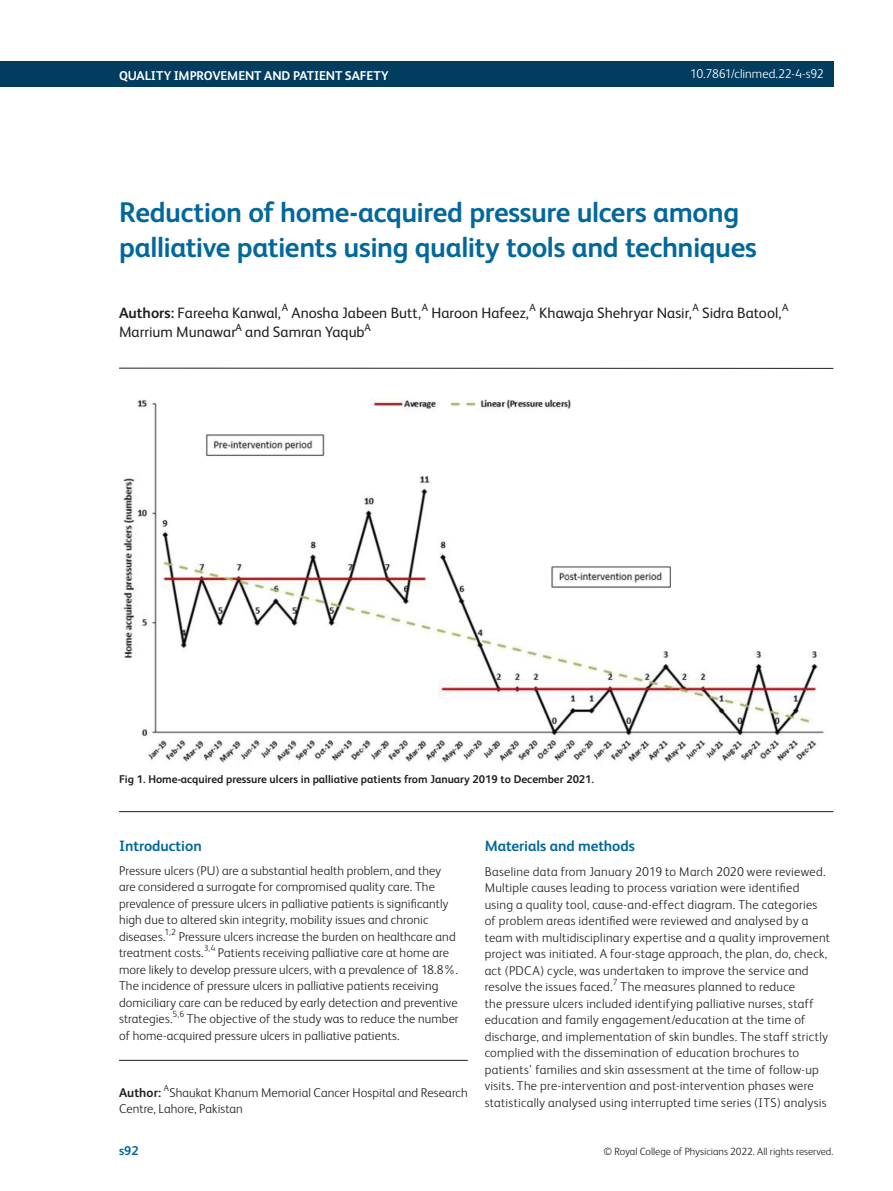
<style>
.page{position:relative;width:893px;height:1191px;background:#fff}
.page>*{position:absolute;margin:0;border:0;box-sizing:border-box;transform-origin:0 0}
.article-meta_title-g{font:700 28.5px/34.5px "FS Albert";letter-spacing:-.015em;color:#02689c}
.front_article-meta_C{font:15px "FS Albert";color:#231f20}
.body_H1{font:700 15px "FS Albert";letter-spacing:-.005em;color:#02689c}
.body_INTRO{font:700 15px "FS Albert";color:#02689c}
.body_sec_P_noIndent{font:300 12.75px/16.5px "FS Albert";letter-spacing:.015em;color:#231f20}
.article-meta_contrib{font:300 12.75px/16.5px "FS Albert";letter-spacing:.005em;color:#231f20}
.t1{font:700 12.75px "FS Albert";letter-spacing:-.005em;color:#fff}
.t2{font:300 12.75px "FS Albert";letter-spacing:-.005em;color:#fff}
.article-meta_contrib-2{font:700 12.75px "FS Albert";letter-spacing:.005em;color:#231f20}
.t3{font:700 12.75px "FS Albert";color:#02689c}
.fig_caption_P_noInde{font:700 11.25px "FS Albert";color:#231f20}
.t4{font:300 10.5px "FS Albert";color:#231f20}
.front_article-meta_C-2{font:10.5px "FS Albert";color:#231f20}
.article-meta_contrib-3{font:300 8.85px "FS Albert";color:#231f20}
.s1{font-weight:700}
</style>
<div class="page">
<hr style="left:119px;top:368px;width:714px;height:1px;background:#231f20">
<hr style="left:119px;top:1060px;width:349px;height:1px;background:#231f20">
<hr style="left:119px;top:811px;width:714px;height:1px;background:#231f20">
<img style="left:123px;top:398px;width:701px;height:366px">
<div style="left:0;top:62px;width:833px;height:25px;background:#023d5f"></div>
<p class="t1" style="left:119px;top:68px;width:271px">QUALITY IMPROVEMENT AND PATIENT SAFETY</p>
<p class="t2" style="left:690px;top:66px;width:135px">10.7861/clinmed.22-4-s92</p>
<p class="article-meta_title-g" style="left:119px;top:195px;width:639px">Reduction of home-acquired pressure ulcers among palliative patients using quality tools and techniques</p>
<p class="front_article-meta_C" style="left:119px;top:304px;width:163px"><span class="s1">Authors:</span> Fareeha Kanwal,</p>
<p class="front_article-meta_C-2" style="left:282px;top:301px;width:8px">A</p>
<p class="front_article-meta_C" style="left:291px;top:304px;width:131px">Anosha Jabeen Butt,</p>
<p class="front_article-meta_C-2" style="left:422px;top:301px;width:8px">A</p>
<p class="front_article-meta_C" style="left:431px;top:304px;width:99px">Haroon Hafeez,</p>
<p class="front_article-meta_C-2" style="left:529px;top:301px;width:8px">A</p>
<p class="front_article-meta_C" style="left:539px;top:304px;width:154px">Khawaja Shehryar Nasir,</p>
<p class="front_article-meta_C-2" style="left:692px;top:301px;width:8px">A</p>
<p class="front_article-meta_C" style="left:702px;top:304px;width:81px">Sidra Batool,</p>
<p class="front_article-meta_C-2" style="left:782px;top:301px;width:8px">A</p>
<p class="front_article-meta_C" style="left:119px;top:324px;width:119px">Marrium Munawar</p>
<p class="front_article-meta_C-2" style="left:235px;top:321px;width:8px">A</p>
<p class="front_article-meta_C" style="left:245px;top:324px;width:121px">and Samran Yaqub</p>
<p class="front_article-meta_C-2" style="left:365px;top:321px;width:8px">A</p>
<p class="fig_caption_P_noInde" style="left:119px;top:772px;width:476px">Fig 1. Home-acquired pressure ulcers in palliative patients from January 2019 to December 2021.</p>
<p class="body_INTRO" style="left:119px;top:836px;width:84px">Introduction</p>
<p class="body_sec_P_noIndent" style="left:119px;top:862px;width:341px">Pressure ulcers (PU) are a substantial health problem, and they are considered a surrogate for compromised quality care. The prevalence of pressure ulcers in palliative patients is significantly high due to altered skin integrity, mobility issues and chronic diseases.<sup>1,2</sup> Pressure ulcers increase the burden on healthcare and treatment costs.<sup>3,4</sup> Patients receiving palliative care at home are more likely to develop pressure ulcers, with a prevalence of 18.8%.<br>The incidence of pressure ulcers in palliative patients receiving domiciliary care can be reduced by early detection and preventive strategies.<sup>5,6</sup> The objective of the study was to reduce the number of home-acquired pressure ulcers in palliative patients.</p>
<p class="article-meta_contrib-2" style="left:119px;top:1085px;width:44px">Author:</p>
<p class="article-meta_contrib-3" style="left:164px;top:1083px;width:7px">A</p>
<p class="article-meta_contrib" style="left:119px;top:1084px;width:350px;text-indent:50px">Shaukat Khanum Memorial Cancer Hospital and Research<br>Centre, Lahore, Pakistan</p>
<p class="body_H1" style="left:485px;top:836px;width:152px">Materials and methods</p>
<p class="body_sec_P_noIndent" style="left:485px;top:863px;width:347px">Baseline data from January 2019 to March 2020 were reviewed.<br>Multiple causes leading to process variation were identified using a quality tool, cause-and-effect diagram. The categories of problem areas identified were reviewed and analysed by a team with multidisciplinary expertise and a quality improvement project was initiated. A four-stage approach, the plan, do, check, act (PDCA) cycle, was undertaken to improve the service and resolve the issues faced.<sup>7</sup> The measures planned to reduce<br>the pressure ulcers included identifying palliative nurses, staff education and family engagement/education at the time of discharge, and implementation of skin bundles. The staff strictly complied with the dissemination of education brochures to patients’ families and skin assessment at the time of follow-up visits. The pre-intervention and post-intervention phases were statistically analysed using interrupted time series (ITS) analysis</p>
<p class="t3" style="left:119px;top:1143px;width:21px">s92</p>
<p class="t4" style="left:604px;top:1145px;width:231px">© Royal College of Physicians 2022. All rights reserved.</p>
</div>
